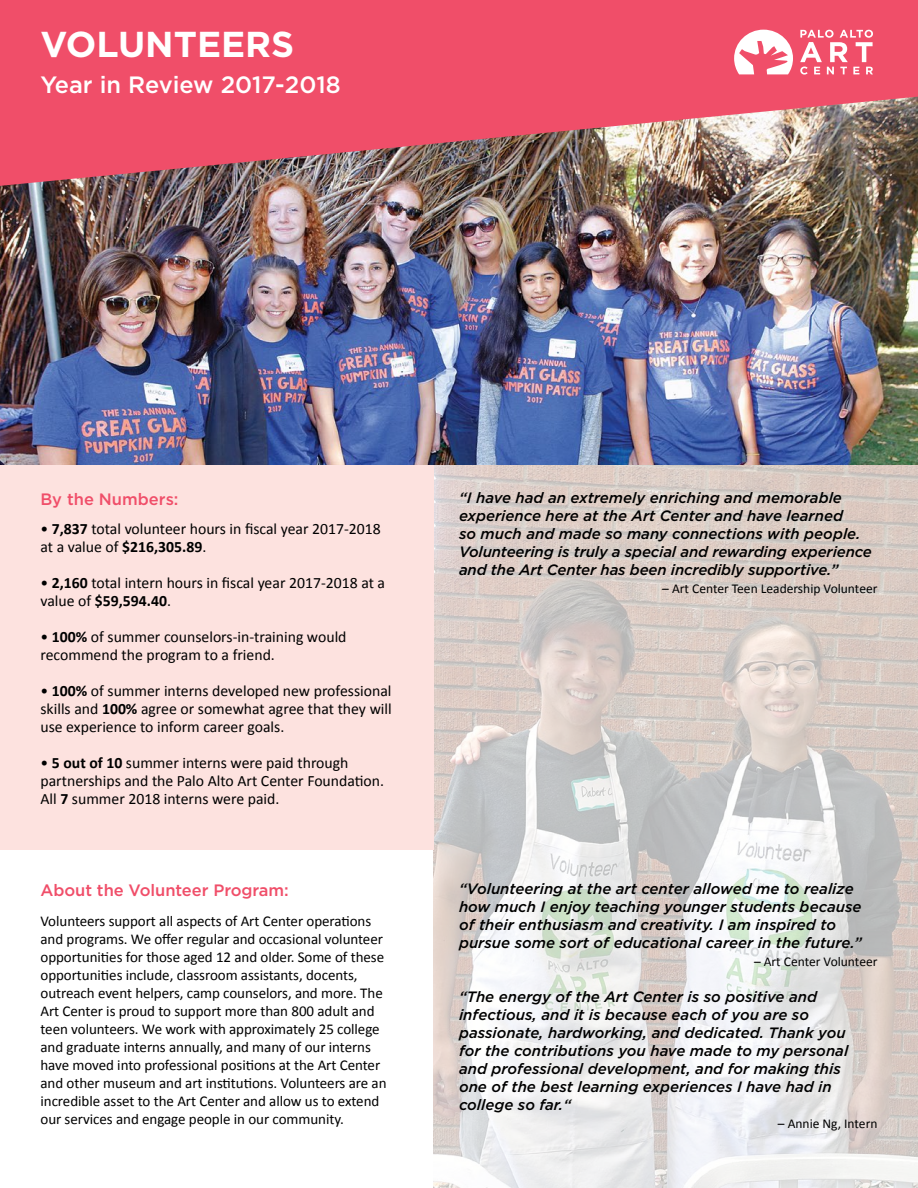
<style>
.page{position:relative;width:918px;height:1188px;background:#fff}
.page>*{position:absolute;margin:0;border:0;box-sizing:border-box;transform-origin:0 0}
.t1{font:700 36px "Gotham";color:#fff}
.t2{font:500 23.7px "Gotham";color:#fff}
.t3{font:500 16.5px "Gotham";letter-spacing:-.005em;color:#f04e69}
.t4{font:15.75px/18px "Calibri";color:#000}
.t5{font:italic 500 15px/18px "Gotham";color:#000}
.t6{font:15px/18px "Calibri";letter-spacing:-.005em;color:#000}
.t7{font:13.5px "Calibri";color:#000}
.s1{font-weight:700}
</style>
<div class="page">
<img style="left:433px;top:465px;width:485px;height:723px">
<div style="left:0;top:451px;width:433px;height:399px;background:#fde2df"></div>
<img style="left:0;top:186px;width:918px;height:279px">
<img style="left:0;top:0;width:918px;height:186px">
<svg style="left:734px;top:30px;width:59px;height:44px"></svg>
<svg style="left:800px;top:30px;width:73px;height:45px"></svg>
<p class="t1" style="left:40px;top:23px;width:255px">VOLUNTEERS</p>
<p class="t2" style="left:40px;top:71px;width:302px">Year in Review 2017-2018</p>
<p class="t3" style="left:40px;top:490px;width:140px">By the Numbers:</p>
<p class="t4" style="left:40px;top:519px;width:342px">• <span class="s1">7,837</span> total volunteer hours in fiscal year 2017-2018</p>
<p class="t4" style="left:40px;top:537px;width:167px">at a value of <span class="s1">$216,305.89</span>.</p>
<p class="t4" style="left:40px;top:573px;width:346px">• <span class="s1">2,160</span> total intern hours in fiscal year 2017-2018 at a value of <span class="s1">$59,594.40</span>.</p>
<p class="t4" style="left:40px;top:627px;width:308px">• <span class="s1">100%</span> of summer counselors-in-training would</p>
<p class="t4" style="left:40px;top:645px;width:236px">recommend the program to a friend.</p>
<p class="t4" style="left:40px;top:681px;width:353px;text-align:justify">• <span class="s1">100%</span> of summer interns developed new professional skills and <span class="s1">100%</span> agree or somewhat agree that they will use experience to inform career goals.</p>
<p class="t4" style="left:40px;top:753px;width:310px">• <span class="s1">5 out of 10</span> summer interns were paid through</p>
<p class="t4" style="left:40px;top:771px;width:345px">partnerships and the Palo Alto Art Center Foundation.<br>All <span class="s1">7</span> summer 2018 interns were paid.</p>
<p class="t3" style="left:40px;top:881px;width:250px">About the Volunteer Program:</p>
<p class="t6" style="left:40px;top:911px;width:332px">Volunteers support all aspects of Art Center operations</p>
<p class="t6" style="left:40px;top:929px;width:344px">and programs. We offer regular and occasional volunteer</p>
<p class="t6" style="left:40px;top:947px;width:345px">opportunities for those aged 12 and older. Some of these</p>
<p class="t6" style="left:40px;top:965px;width:319px">opportunities include, classroom assistants, docents,</p>
<p class="t6" style="left:40px;top:983px;width:348px">outreach event helpers, camp counselors, and more. The Art Center is proud to support more than 800 adult and teen volunteers. We work with approximately 25 college and graduate interns annually, and many of our interns have moved into professional positions at the Art Center and other museum and art institutions. Volunteers are an incredible asset to the Art Center and allow us to extend our services and engage people in our community.</p>
<p class="t5" style="left:459px;top:489px;width:384px">“I have had an extremely enriching and memorable</p>
<p class="t5" style="left:459px;top:507px;width:386px">experience here at the Art Center and have learned</p>
<p class="t5" style="left:459px;top:525px;width:403px">so much and made so many connections with people.</p>
<p class="t5" style="left:459px;top:543px;width:414px">Volunteering is truly a special and rewarding experience and the Art Center has been incredibly supportive.”</p>
<p class="t7" style="left:662px;top:581px;width:217px">– Art Center Teen Leadership Volunteer</p>
<p class="t5" style="left:459px;top:880px;width:404px">“Volunteering at the art center allowed me to realize how much I enjoy teaching younger students because of their enthusiasm and creativity. I am inspired to</p>
<p class="t5" style="left:459px;top:934px;width:405px">pursue some sort of educational career in the future.”</p>
<p class="t7" style="left:754px;top:953px;width:125px">– Art Center Volunteer</p>
<p class="t5" style="left:459px;top:988px;width:360px">“The energy of the Art Center is so positive and</p>
<p class="t5" style="left:459px;top:1006px;width:352px">infectious, and it is because each of you are so</p>
<p class="t5" style="left:459px;top:1024px;width:388px">passionate, hardworking, and dedicated. Thank you</p>
<p class="t5" style="left:459px;top:1042px;width:391px">for the contributions you have made to my personal and professional development, and for making this</p>
<p class="t5" style="left:459px;top:1078px;width:374px">one of the best learning experiences I have had in</p>
<p class="t5" style="left:459px;top:1096px;width:114px">college so far.“</p>
<p class="t7" style="left:778px;top:1115px;width:101px">– Annie Ng, Intern</p>
</div>
